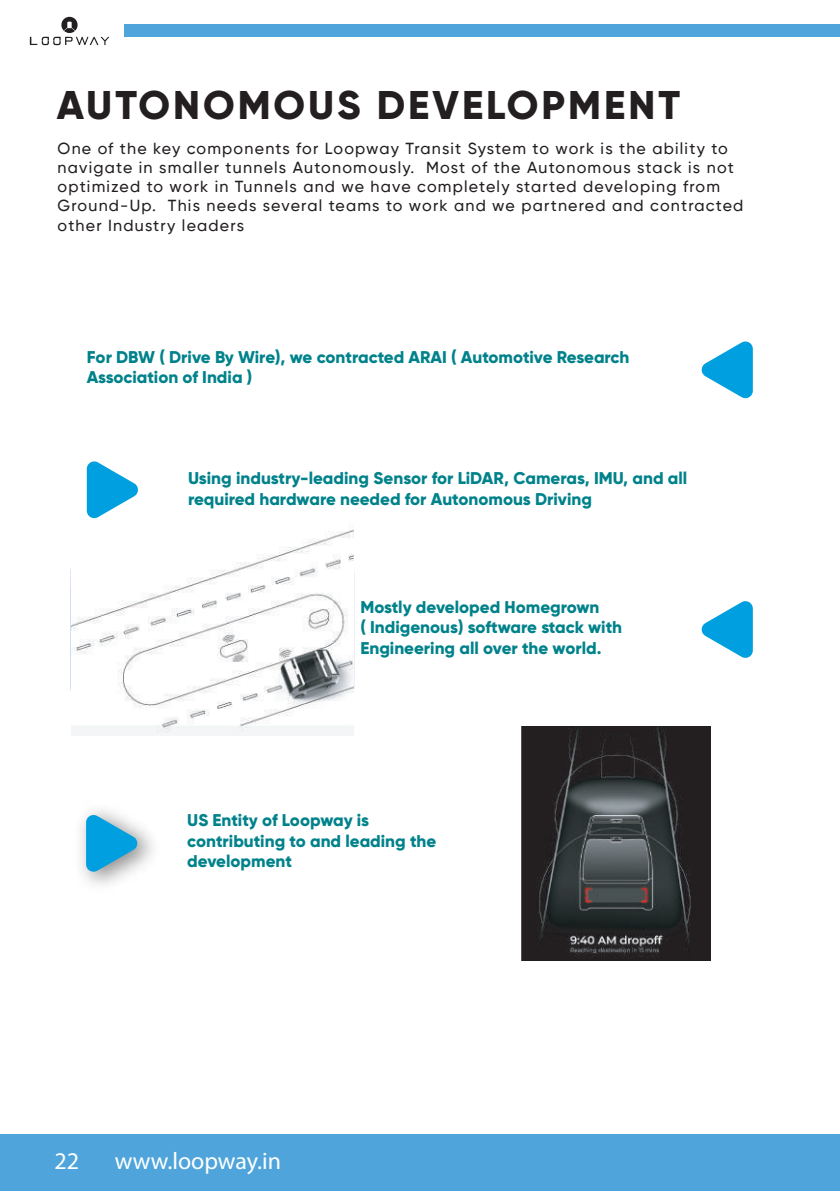
<style>
.page{position:relative;width:840px;height:1191px;background:#fff}
.page>*{position:absolute;margin:0;border:0;box-sizing:border-box;transform-origin:0 0}
.t1{font:800 40px "Gilroy";letter-spacing:.075em;color:#231f20}
.t2{font:24px "Myriad Pro";color:#fff}
.t3{font:800 17px/20.4px "Gilroy";color:#00828b}
.t4{font:500 16px/19.2px "Gilroy";letter-spacing:.075em;color:#231f20}
</style>
<div class="page">
<div style="left:0;top:1134px;width:839px;height:57px;background:#4fa5db"></div>
<svg style="left:30px;top:17px;width:79px;height:28px"></svg>
<div style="left:124px;top:24px;width:715px;height:12px;background:#4fa5db"></div>
<svg style="left:701px;top:341px;width:51px;height:58px"></svg>
<svg style="left:87px;top:461px;width:51px;height:58px"></svg>
<svg style="left:86px;top:813px;width:51px;height:59px;background:#51b4db"></svg>
<svg style="left:701px;top:601px;width:51px;height:57px"></svg>
<img style="left:71px;top:529px;width:282px;height:206px">
<img style="left:521px;top:726px;width:189px;height:234px">
<h1 class="t1" style="left:57px;top:79px;width:624px">AUTONOMOUS DEVELOPMENT</h1>
<p class="t4" style="left:58px;top:138px;width:687px">One of the key components for Loopway Transit System to work is the ability to navigate in smaller tunnels Autonomously. Most of the Autonomous stack is not optimized to work in Tunnels and we have completely started developing from Ground-Up. This needs several teams to work and we partnered and contracted other Industry leaders</p>
<p class="t3" style="left:87px;top:346px;width:544px">For DBW ( Drive By Wire), we contracted ARAI ( Automotive Research<br>Association of India )</p>
<p class="t3" style="left:188px;top:468px;width:500px">Using industry-leading Sensor for LiDAR, Cameras, IMU, and all required hardware needed for Autonomous Driving</p>
<p class="t3" style="left:360px;top:597px;width:263px">Mostly developed Homegrown<br>( Indigenous) software stack with<br>Engineering all over the world.</p>
<p class="t3" style="left:187px;top:810px;width:250px">US Entity of Loopway is contributing to and leading the development</p>
<h2 class="t2" style="left:54px;top:1146px;width:26px">22</h2>
<h2 class="t2" style="left:115px;top:1146px;width:168px">www.loopway.in</h2>
</div>
